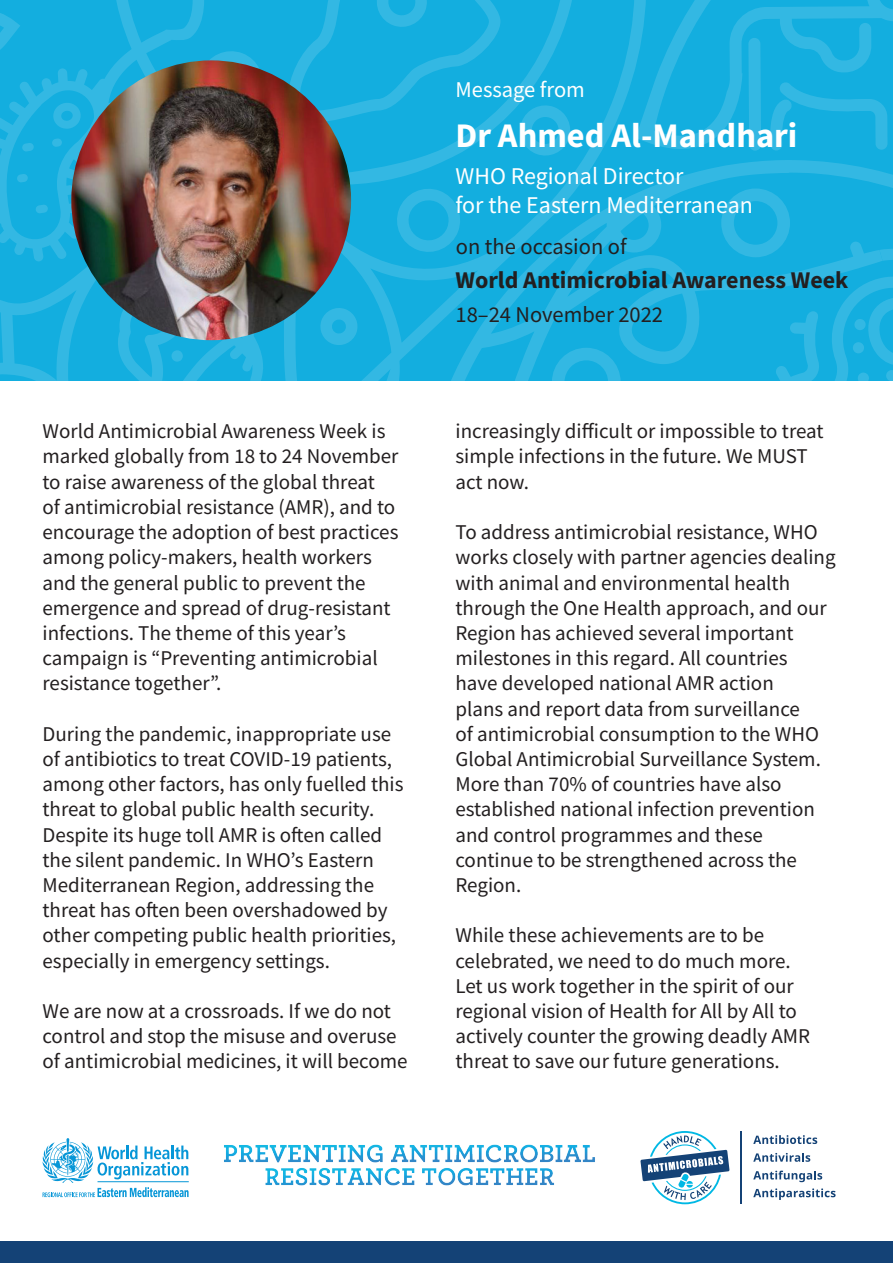
<style>
.page{position:relative;width:893px;height:1263px;background:#fff}
.page>*{position:absolute;margin:0;border:0;box-sizing:border-box;transform-origin:0 0}
.t1{font:700 34.5px "Source Sans Pro";color:#fff}
.t2{font:24px/28.8px "Source Sans Pro";color:#fff}
.t3{font:700 24px "Source Sans Pro";color:#231f20}
.t4{font:22.5px "Source Sans Pro";color:#231f20}
.t5{font:22.5px "Source Sans Pro";color:#fff}
.t6{font:21px/25.2px "Source Sans Pro";color:#231f20}
</style>
<div class="page">
<div style="left:0;top:1242px;width:893px;height:21px;background:#144276"></div>
<svg style="left:0;top:0;width:635px;height:160px;background:#18afdf"></svg>
<svg style="left:0;top:75px;width:461px;height:306px;background:#1cb0df"></svg>
<svg style="left:420px;top:160px;width:215px;height:221px;background:#1cb1e0"></svg>
<svg style="left:318px;top:306px;width:97px;height:75px;background:#1db1e0"></svg>
<svg style="left:635px;top:0;width:258px;height:381px;background:#1cb0e0"></svg>
<img style="left:71px;top:60px;width:280px;height:280px;border-radius:140px">
<img style="left:224px;top:1144px;width:371px;height:42px">
<svg style="left:42px;top:1138px;width:147px;height:59px"></svg>
<svg style="left:640px;top:1131px;width:89px;height:73px"></svg>
<svg style="left:753px;top:1135px;width:64px;height:9px"></svg>
<svg style="left:753px;top:1153px;width:57px;height:9px"></svg>
<svg style="left:753px;top:1170px;width:69px;height:12px"></svg>
<svg style="left:753px;top:1188px;width:83px;height:12px"></svg>
<hr style="left:740px;top:1131px;width:2px;height:72px;background:#144276">
<p class="t6" style="left:43px;top:419px;width:357px">World Antimicrobial Awareness Week is marked globally from 18 to 24 November to raise awareness of the global threat<br>of antimicrobial resistance (AMR ,) and to encourage the adoption of best practices among policy-makers, health workers and the general public to prevent the emergence and spread of drug-resistant infections. The theme of this year s’ campaign is “Preventing antimicrobial resistance together .“</p>
<p class="t6" style="left:43px;top:721px;width:363px">During the pandemic, inappropriate use of antibiotics to treat COVID-19 patients, among other factors, has only fuelled this threat to global public health security.<br>Despite its huge toll AMR is often called the silent pandemic In. WHO s’ Eastern Mediterranean Region, addressing the threat has often been overshadowed by other competing public health priorities, especially in emergency settings.</p>
<p class="t6" style="left:43px;top:998px;width:367px">We are now at a crossroads If. we do not control and stop the misuse and overuse of antimicrobial medicines it, will become</p>
<p class="t5" style="left:455px;top:75px;width:131px">Message from</p>
<h1 class="t1" style="left:455px;top:112px;width:343px">Dr Ahmed Al-Mandhari</h1>
<p class="t2" style="left:455px;top:161px;width:299px">WHO Regional Director<br>for the Eastern Mediterranean</p>
<p class="t4" style="left:456px;top:232px;width:172px">on the occasion of</p>
<p class="t3" style="left:455px;top:264px;width:394px">World Antimicrobial Awareness Week</p>
<p class="t4" style="left:455px;top:301px;width:209px">18–24 November 2022</p>
<p class="t6" style="left:455px;top:419px;width:370px">increasingly difficult or impossible to treat simple infections in the future. We MUST act now.</p>
<p class="t6" style="left:455px;top:519px;width:382px">To address antimicrobial resistance, WHO works closely with partner agencies dealing with animal and environmental health through the One Health approach, and our Region has achieved several important milestones in this regard. All countries<br>have developed national AMR action<br>plans and report data from surveillance<br>of antimicrobial consumption to the WHO Global Antimicrobial Surveillance System.<br>More than 70% of countries have also established national infection prevention and control programmes and these continue to be strengthened across the Region.</p>
<p class="t6" style="left:455px;top:923px;width:356px">While these achievements are to be celebrated, we need to do much more.<br>Let us work together in the spirit of our regional vision of Health for All by All to actively counter the growing deadly AMR threat to save our future generations.</p>
</div>
